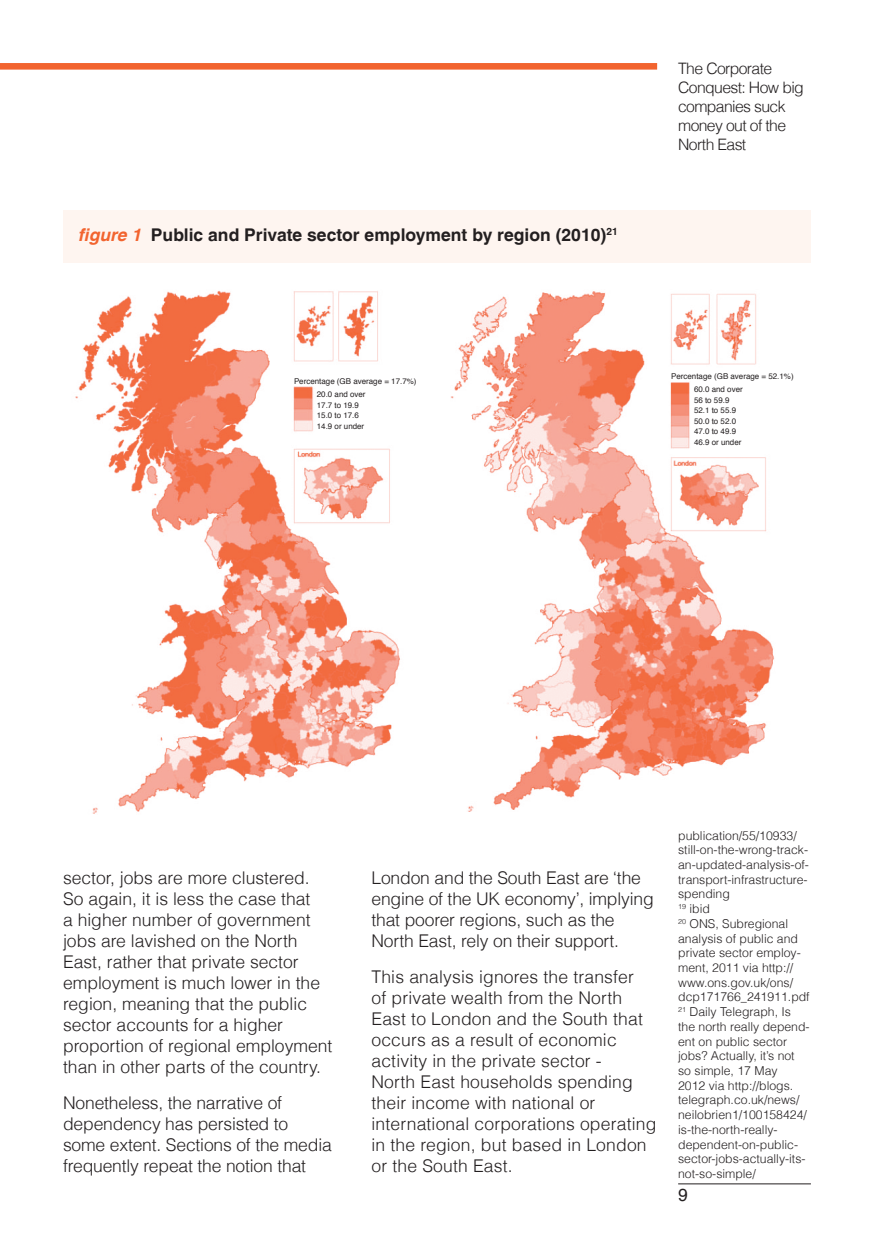
<style>
.page{position:relative;width:874px;height:1241px;background:#fff}
.page>*{position:absolute;margin:0;border:0;box-sizing:border-box;transform-origin:0 0}
.Body_Copy{font:300 17.5px/21px "Helvetica LT";color:#231f20}
.graph{font:700 17.5px "Helvetica LT";color:#231f20}
.t1{font:17.5px "Helvetica LT";color:#231f20}
.t2{font:300 15.75px/18.9px "Helvetica LT";letter-spacing:-.04em;color:#231f20}
.Footnotes{font:300 12.25px/14.7px "Helvetica LT";color:#231f20}
.t3{font:8.05px/10.7px "Helvetica";color:#231f20}
.s1{font-style:italic;color:#f2642f}
</style>
<div class="page">
<div style="left:0;top:63px;width:656px;height:7px;background:#f2642f"></div>
<hr style="left:677px;top:1183px;width:133px;height:1px;background:#231f20">
<img style="left:450px;top:291px;width:325px;height:520px">
<img style="left:75px;top:290px;width:325px;height:524px">
<div style="left:63px;top:210px;width:747px;height:53px;background:#fef5f0"></div>
<p class="graph" style="left:78px;top:224px;width:541px"><span class="s1">figure 1</span> Public and Private sector employment by region (2010)<sup>21</sup></p>
<p class="t3" style="left:317px;top:374px;width:101px;line-height:13.3px;text-indent:-23px">Percentage (GB average = 17.7%)<br>20.0 and over</p>
<p class="t3" style="left:317px;top:400px;width:49px">17.7 to 19.9<br>15.0 to 17.6<br>14.9 or under</p>
<p class="t2" style="left:677px;top:59px;width:127px">The Corporate<br>Conquest: How big companies suck money out of the<br>North East</p>
<p class="t3" style="left:693px;top:369px;width:101px;line-height:13.3px;text-indent:-23px">Percentage (GB average = 52.1%)<br>60.0 and over</p>
<p class="t3" style="left:693px;top:394px;width:49px">56 to 59.9<br>52.1 to 55.9<br>50.0 to 52.0<br>47.0 to 49.9<br>46.9 or under</p>
<p class="Body_Copy" style="left:63px;top:867px;width:271px">sector, jobs are more clustered.<br>So again, it is less the case that<br>a higher number of government jobs are lavished on the North<br>East, rather that private sector employment is much lower in the region, meaning that the public sector accounts for a higher proportion of regional employment than in other parts of the country.</p>
<p class="Body_Copy" style="left:63px;top:1092px;width:270px">Nonetheless, the narrative of dependency has persisted to some extent. Sections of the media frequently repeat the notion that</p>
<p class="Body_Copy" style="left:371px;top:867px;width:283px">London and the South East are ‘the engine of the UK economy’, implying that poorer regions, such as the North East, rely on their support.</p>
<p class="Body_Copy" style="left:371px;top:966px;width:286px">This analysis ignores the transfer<br>of private wealth from the North<br>East to London and the South that occurs as a result of economic activity in the private sector -<br>North East households spending their income with national or international corporations operating in the region, but based in London or the South East.</p>
<p class="Footnotes" style="left:677px;top:827px;width:132px">publication/55/10933/ still-on-the-wrong-track&shy;an-updated-analysis-of&shy;transport-infrastructure&shy;spending</p>
<p class="Footnotes" style="left:677px;top:901px;width:33px"><sup>19</sup> ibid</p>
<p class="Footnotes" style="left:677px;top:915px;width:133px"><sup>20</sup> ONS, Subregional analysis of public and private sector employ&shy;ment, 2011 via http:// www.ons.gov.uk/ons/ dcp171766_241911.pdf</p>
<p class="Footnotes" style="left:677px;top:1004px;width:133px"><sup>21</sup> Daily Telegraph, Is the north really depend&shy;ent on public sector jobs? Actually, it’s not so simple, 17 May<br>2012 via http://blogs. telegraph.co.uk/news/ neilobrien1/100158424/ is-the-north-really&shy;dependent-on-public&shy;sector-jobs-actually-its&shy;not-so-simple/</p>
<p class="t1" style="left:677px;top:1184px;width:11px">9</p>
</div>
